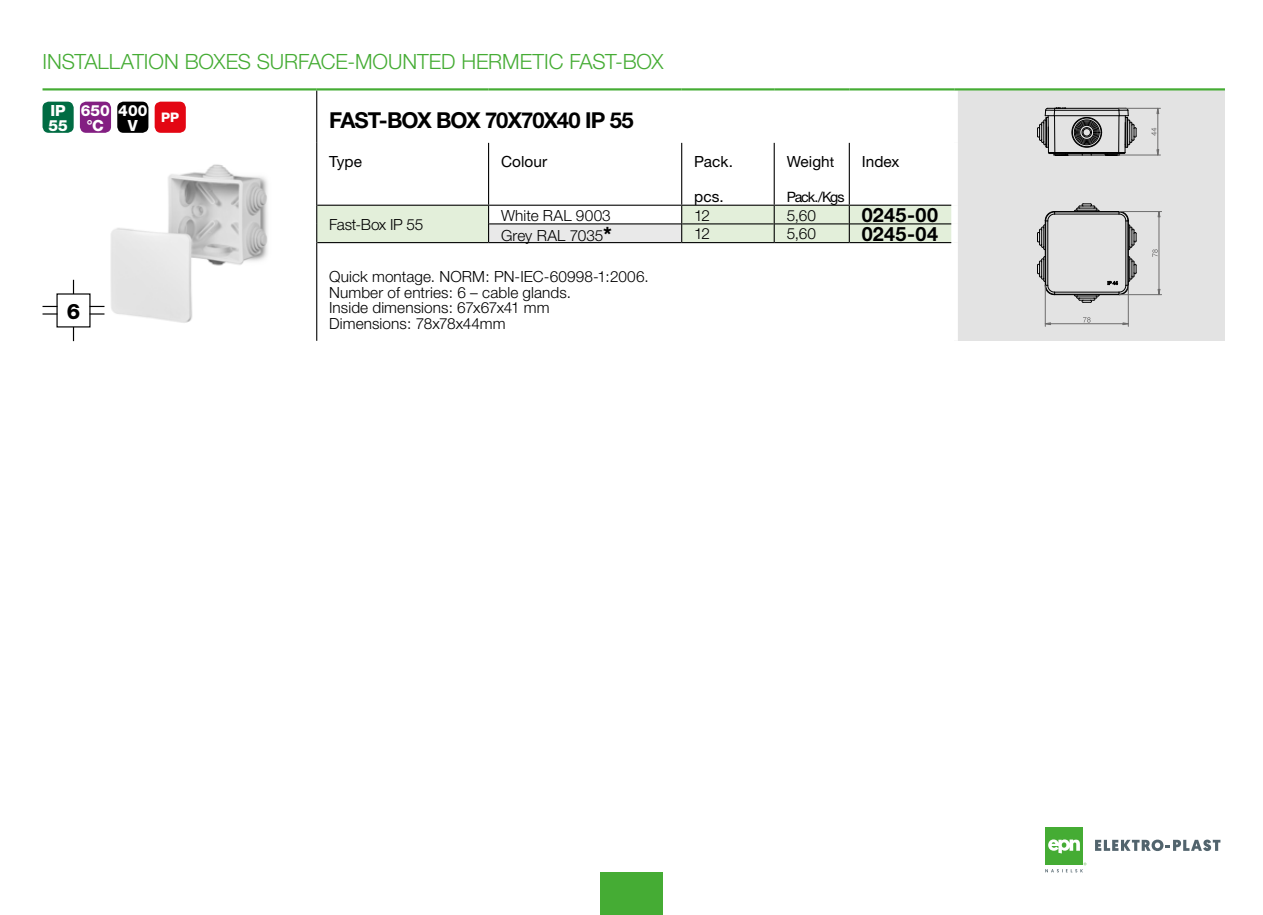
<style>
.page{position:relative;width:1263px;height:915px;background:#fff}
.page>*{position:absolute;margin:0;border:0;box-sizing:border-box;transform-origin:0 0}
.Normalny{font:700 21.9px "Helvetica Neue CE";letter-spacing:-.045em;color:#000}
.t1{font:800 21.3px "Helvetica Neue CE";color:#000}
.t2{font:300 21px "Helvetica Neue CE";letter-spacing:-.005em;color:#45ac34}
.INDEX-P{font:700 19.8px "Helvetica Neue CE";letter-spacing:.015em;color:#000}
.Normalny-2{font:300 15.45px/15.5px "Helvetica Neue CE";letter-spacing:.005em;color:#000}
.t3{font:15.45px "Helvetica Neue CE";letter-spacing:.005em;color:#000}
.Normalny-3{font:300 15.45px "Helvetica Neue CE";letter-spacing:-.02em;color:#000}
.Normalny-4{font:800 15.45px "Helvetica Neue CE";color:#fff}
.Normalny-5{font:15.45px "Geometric 231 Hv EU";color:#fff}
.t4{font:14.25px "Helvetica Neue CE";letter-spacing:-.075em;color:#000}
.Normalny-6{font:800 13.2px "Helvetica Neue CE";color:#fff}
.s1{font-family:"Helvetica Neue CE";font-weight:800}
.s2{font-size:14.25px}
.s3{font-weight:800;font-size:19.8px}
</style>
<div class="page">
<div style="left:600px;top:872px;width:63px;height:42px;background:#45ac34"></div>
<div style="left:1045px;top:827px;width:38px;height:38px;background:#45ac34"></div>
<svg style="left:1048px;top:839px;width:32px;height:14px"></svg>
<svg style="left:1095px;top:839px;width:125px;height:11px"></svg>
<svg style="left:1045px;top:862px;width:41px;height:10px"></svg>
<div style="left:954px;top:89px;width:271px;height:252px;background:#e3e3e3"></div>
<hr style="left:316px;top:90px;width:1px;height:53px;background:#000">
<svg style="left:316px;top:143px;width:635px;height:99px"></svg>
<hr style="left:316px;top:242px;width:1px;height:99px;background:#000">
<div style="left:951px;top:90px;width:7px;height:53px;background:#fff"></div>
<div style="left:951px;top:143px;width:7px;height:62px;background:#fff"></div>
<div style="left:951px;top:205px;width:7px;height:19px;background:#fff"></div>
<div style="left:951px;top:224px;width:7px;height:18px;background:#fff"></div>
<div style="left:951px;top:242px;width:7px;height:99px;background:#fff"></div>
<hr style="left:488px;top:143px;width:1px;height:61px;background:#000">
<hr style="left:849px;top:143px;width:1px;height:61px;background:#000">
<hr style="left:317px;top:204px;width:172px;height:2px;background:#000">
<hr style="left:775px;top:204px;width:74px;height:2px;background:#000">
<hr style="left:849px;top:204px;width:102px;height:2px;background:#000">
<hr style="left:850px;top:223px;width:101px;height:1px;background:#000">
<hr style="left:317px;top:242px;width:172px;height:1px;background:#000">
<hr style="left:682px;top:242px;width:92px;height:1px;background:#000">
<hr style="left:774px;top:242px;width:75px;height:1px;background:#000">
<hr style="left:849px;top:242px;width:102px;height:1px;background:#000">
<hr style="left:681px;top:143px;width:1px;height:61px;background:#000">
<hr style="left:774px;top:143px;width:1px;height:61px;background:#000">
<hr style="left:681px;top:204px;width:94px;height:2px;background:#000">
<hr style="left:489px;top:204px;width:192px;height:2px;background:#000">
<hr style="left:489px;top:223px;width:192px;height:1px;background:#000">
<hr style="left:682px;top:223px;width:92px;height:1px;background:#000">
<hr style="left:775px;top:223px;width:74px;height:1px;background:#000">
<hr style="left:489px;top:242px;width:193px;height:1px;background:#000">
<hr style="left:43px;top:88px;width:274px;height:2px;background:#45ac34">
<hr style="left:317px;top:88px;width:172px;height:2px;background:#45ac34">
<hr style="left:489px;top:88px;width:193px;height:2px;background:#45ac34">
<hr style="left:682px;top:88px;width:92px;height:2px;background:#45ac34">
<hr style="left:774px;top:88px;width:75px;height:2px;background:#45ac34">
<hr style="left:849px;top:88px;width:105px;height:2px;background:#45ac34">
<hr style="left:954px;top:88px;width:271px;height:2px;background:#45ac34">
<img style="left:94px;top:164px;width:174px;height:159px">
<hr style="left:1054px;top:214px;width:65px;height:1px;background:#000">
<hr style="left:1125px;top:221px;width:1px;height:64px;background:#000">
<hr style="left:1047px;top:221px;width:1px;height:64px;background:#000">
<hr style="left:1055px;top:292px;width:64px;height:1px;background:#000">
<hr style="left:1054px;top:294px;width:65px;height:1px;background:#000">
<hr style="left:1045px;top:221px;width:1px;height:64px;background:#000">
<hr style="left:1128px;top:221px;width:1px;height:64px;background:#000">
<hr style="left:1055px;top:211px;width:64px;height:1px;background:#000">
<svg style="left:1074px;top:295px;width:25px;height:8px"></svg>
<svg style="left:1107px;top:256px;width:30px;height:38px"></svg>
<svg style="left:1119px;top:212px;width:18px;height:38px"></svg>
<svg style="left:1037px;top:256px;width:18px;height:39px"></svg>
<svg style="left:1037px;top:211px;width:18px;height:39px"></svg>
<svg style="left:1074px;top:203px;width:25px;height:8px"></svg>
<svg style="left:1037px;top:108px;width:100px;height:48px"></svg>
<hr style="left:1119px;top:211px;width:42px;height:1px;background:#7c7b7b">
<hr style="left:1119px;top:294px;width:42px;height:1px;background:#7c7b7b">
<hr style="left:1159px;top:211px;width:1px;height:83px;background:#7c7b7b">
<svg style="left:1152px;top:249px;width:6px;height:8px"></svg>
<svg style="left:1044px;top:322px;width:7px;height:3px"></svg>
<hr style="left:1045px;top:285px;width:1px;height:41px;background:#7c7b7b">
<hr style="left:1128px;top:285px;width:1px;height:41px;background:#7c7b7b">
<hr style="left:1045px;top:323px;width:83px;height:1px;background:#7c7b7b">
<svg style="left:1083px;top:317px;width:7px;height:5px"></svg>
<hr style="left:1119px;top:108px;width:41px;height:1px;background:#7c7b7b">
<hr style="left:1118px;top:155px;width:42px;height:1px;background:#7c7b7b">
<hr style="left:1157px;top:108px;width:1px;height:47px;background:#7c7b7b">
<svg style="left:1151px;top:128px;width:5px;height:7px"></svg>
<div style="left:43px;top:102px;width:31px;height:31px;background:#006c43;border-radius:6px"></div>
<div style="left:80px;top:102px;width:31px;height:31px;background:#831f82;border-radius:6px"></div>
<div style="left:117px;top:102px;width:31px;height:31px;background:#000;border-radius:6px"></div>
<div style="left:155px;top:102px;width:31px;height:31px;background:#e30613;border-radius:6px"></div>
<svg style="left:73px;top:280px;width:1px;height:14px"></svg>
<svg style="left:73px;top:327px;width:1px;height:14px"></svg>
<svg style="left:90px;top:306px;width:14px;height:1px"></svg>
<svg style="left:43px;top:306px;width:14px;height:1px"></svg>
<svg style="left:90px;top:313px;width:14px;height:1px"></svg>
<svg style="left:43px;top:313px;width:14px;height:1px"></svg>
<p class="t2" style="left:43px;top:49px;width:623px">INSTALLATION BOXES SURFACE-MOUNTED HERMETIC FAST-BOX</p>
<p class="Normalny-4" style="left:50px;top:101px;width:17px">IP</p>
<p class="Normalny-4" style="left:48px;top:116px;width:21px">55</p>
<p class="Normalny-4" style="left:81px;top:101px;width:31px">650</p>
<p class="Normalny-5" style="left:87px;top:116px;width:18px">°<span class="s1">C</span></p>
<p class="Normalny-4" style="left:118px;top:101px;width:31px">400</p>
<p class="Normalny-4" style="left:128px;top:116px;width:11px">V</p>
<p class="Normalny-6" style="left:161px;top:110px;width:20px">PP</p>
<p class="Normalny" style="left:329px;top:106px;width:306px">FAST-BOX BOX 70X70X40 IP 55</p>
<p class="t3" style="left:329px;top:152px;width:34px">Type</p>
<p class="t3" style="left:501px;top:152px;width:48px">Colour</p>
<p class="t3" style="left:694px;top:152px;width:40px">Pack.</p>
<p class="t3" style="left:694px;top:187px;width:31px">pcs.</p>
<p class="t3" style="left:787px;top:152px;width:49px">Weigh<span class="s2">t</span></p>
<p class="t4" style="left:787px;top:188px;width:59px">Pack./Kgs</p>
<p class="t3" style="left:862px;top:152px;width:39px">Index</p>
<p class="t1" style="left:67px;top:298px;width:15px">6</p>
<p class="Normalny-2" style="left:501px;top:207px;width:111px">White RAL 9003</p>
<p class="Normalny-2" style="left:694px;top:207px;width:17px">12</p>
<p class="Normalny-2" style="left:787px;top:207px;width:31px">5,60</p>
<p class="INDEX-P" style="left:862px;top:203px;width:78px">0245-00</p>
<p class="Normalny-2" style="left:501px;top:228px;width:113px">Grey RAL 7035<span class="s3">*</span></p>
<p class="Normalny-2" style="left:694px;top:226px;width:17px">12</p>
<p class="Normalny-2" style="left:787px;top:226px;width:31px">5,60</p>
<p class="INDEX-P" style="left:862px;top:221px;width:78px">0245-04</p>
<p class="Normalny-2" style="left:329px;top:269px;width:321px">Quick montage. NORM: PN-IEC-60998-1:2006.</p>
<p class="Normalny-2" style="left:329px;top:284px;width:243px">Number of entries: 6 – cable glands.</p>
<p class="Normalny-2" style="left:329px;top:300px;width:222px">Inside dimensions: 67x67x41 mm<br>Dimensions: 78x78x44mm</p>
<p class="Normalny-3" style="left:329px;top:215px;width:96px">Fast-Box IP 55</p>
</div>
